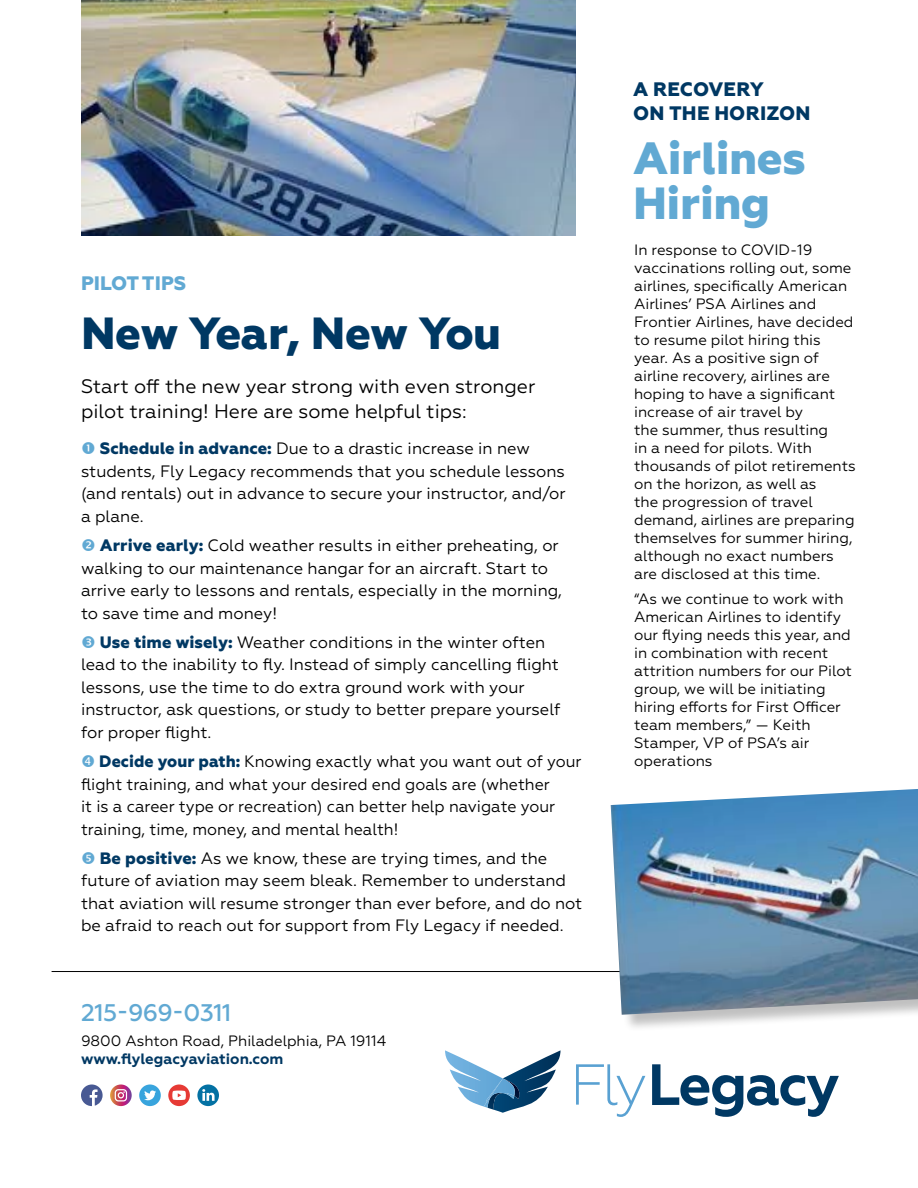
<style>
.page{position:relative;width:918px;height:1188px;background:#fff}
.page>*{position:absolute;margin:0;border:0;box-sizing:border-box;transform-origin:0 0}
.t1{font:800 45px "Geometria";letter-spacing:-.01em;color:#003863}
.t2{font:800 45px/45px "Geometria";letter-spacing:-.01em;color:#61a9d3}
.t3{font:500 24px "Geometria";letter-spacing:-.02em;color:#61a9d3}
.t4{font:19.5px/25.5px "Geometria";color:#000}
.t5{font:800 19.5px/24px "Geometria";letter-spacing:.01em;color:#003863}
.t6{font:800 19.5px "Geometria";color:#61a9d3}
.t7{font:16.5px/22.5px "Geometria";color:#000}
.t8{font:15px/18px "Geometria";color:#000}
.t9{font:700 15px "Geometria";color:#003863}
.s1{font-weight:800;color:#003863}
</style>
<div class="page">
<hr style="left:52px;top:971px;width:815px;height:1px;background:#000">
<img style="left:81px;top:0;width:495px;height:235px">
<svg style="left:81px;top:1084px;width:22px;height:23px"></svg>
<svg style="left:110px;top:1084px;width:22px;height:22px"></svg>
<svg style="left:115px;top:1089px;width:12px;height:13px"></svg>
<svg style="left:139px;top:1084px;width:22px;height:22px"></svg>
<svg style="left:168px;top:1085px;width:22px;height:21px"></svg>
<svg style="left:197px;top:1085px;width:22px;height:21px"></svg>
<img style="left:495px;top:1050px;width:66px;height:63px">
<img style="left:488px;top:1078px;width:31px;height:32px">
<img style="left:445px;top:1050px;width:58px;height:57px">
<img style="left:484px;top:1078px;width:31px;height:30px">
<svg style="left:652px;top:1064px;width:187px;height:53px"></svg>
<svg style="left:576px;top:1064px;width:69px;height:53px"></svg>
<div style="left:612px;top:789px;width:306px;height:243px;background:#000;opacity:.25"></div>
<img style="left:611px;top:789px;width:307px;height:226px">
<p class="t6" style="left:81px;top:271px;width:107px">Pilot Tips</p>
<h1 class="t1" style="left:81px;top:307px;width:422px">New Year, New You</h1>
<p class="t4" style="left:81px;top:373px;width:456px">Start off the new year strong with even stronger pilot training! Here are some helpful tips:</p>
<p class="t7" style="left:81px;top:437px;width:486px;text-indent:19px"><span class="s1">Schedule in advance:</span> Due to a drastic increase in new students, Fly Legacy recommends that you schedule lessons (and rentals) out in advance to secure your instructor, and/or a plane.</p>
<p class="t7" style="left:81px;top:534px;width:483px;text-indent:19px"><span class="s1">Arrive early:</span> Cold weather results in either preheating, or walking to our maintenance hangar for an aircraft. Start to arrive early to lessons and rentals, especially in the morning, to save time and money!</p>
<p class="t7" style="left:81px;top:631px;width:481px;text-indent:19px"><span class="s1">Use time wisely:</span> Weather conditions in the winter often lead to the inability to fly. Instead of simply cancelling flight lessons, use the time to do extra ground work with your instructor, ask questions, or study to better prepare yourself for proper flight.</p>
<p class="t7" style="left:81px;top:750px;width:502px;text-indent:18px"><span class="s1">Decide your path:</span> Knowing exactly what you want out of your flight training, and what your desired end goals are (whether<br>it is a career type or recreation) can better help navigate your training, time, money, and mental health!</p>
<p class="t7" style="left:81px;top:847px;width:503px;text-indent:19px"><span class="s1">Be positive:</span> As we know, these are trying times, and the future of aviation may seem bleak. Remember to understand that aviation will resume stronger than ever before, and do not be afraid to reach out for support from Fly Legacy if needed.</p>
<h2 class="t3" style="left:81px;top:999px;width:152px">215-969-0311</h2>
<p class="t8" style="left:81px;top:1032px;width:307px">9800 Ashton Road, Philadelphia, PA 19114</p>
<p class="t9" style="left:81px;top:1050px;width:204px">www.flylegacyaviation.com</p>
<p class="t5" style="left:633px;top:78px;width:149px">A Recovery<br>on the Horizon</p>
<h1 class="t2" style="left:633px;top:137px;width:174px">Airlines<br>Hiring</h1>
<p class="t8" style="left:634px;top:241px;width:223px">In response to COVID-19 vaccinations rolling out, some airlines, specifically American<br>Airlines’ PSA Airlines and<br>Frontier Airlines, have decided to resume pilot hiring this year. As a positive sign of airline recovery, airlines are hoping to have a significant increase of air travel by<br>the summer, thus resulting<br>in a need for pilots. With thousands of pilot retirements on the horizon, as well as<br>the progression of travel demand, airlines are preparing themselves for summer hiring, although no exact numbers are disclosed at this time.</p>
<p class="t8" style="left:634px;top:589px;width:219px">“As we continue to work with<br>American Airlines to identify our flying needs this year, and in combination with recent attrition numbers for our Pilot group, we will be initiating hiring efforts for First Officer team members,” — Keith<br>Stamper, VP of PSA’s air operations</p>
</div>
